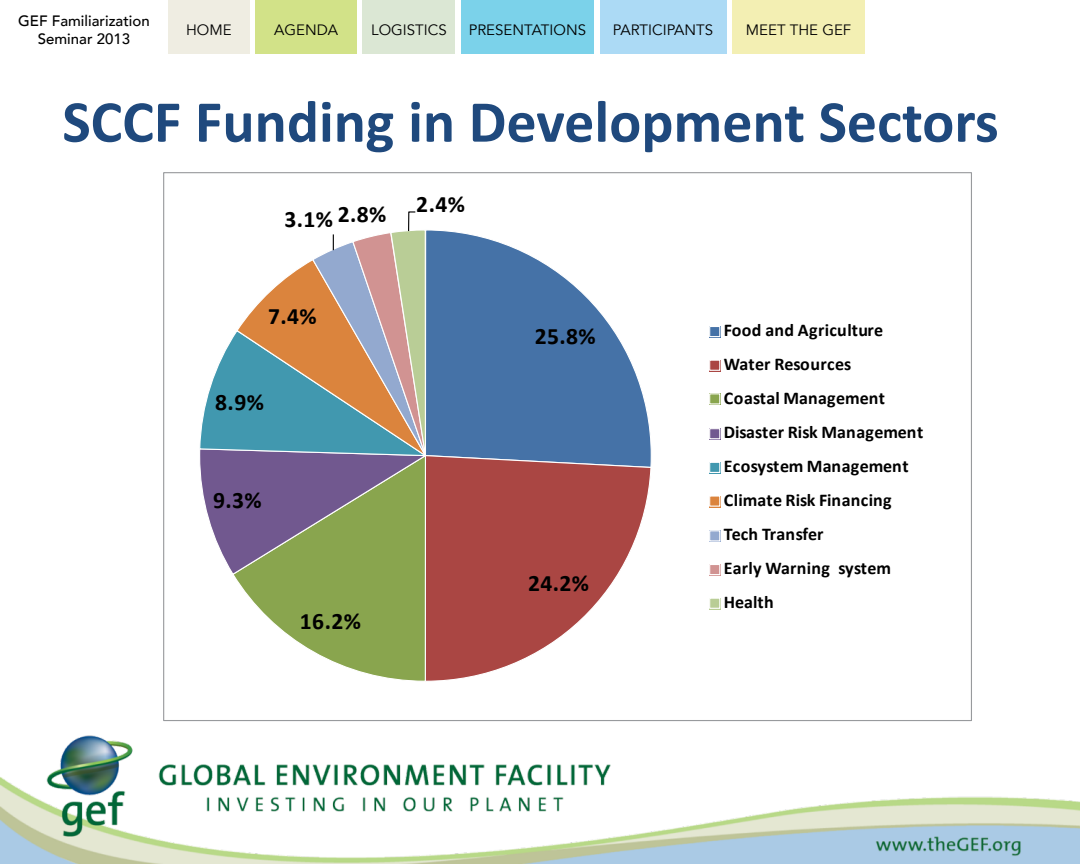
<style>
.page{position:relative;width:1080px;height:864px;background:#fff}
.page>*{position:absolute;margin:0;border:0;box-sizing:border-box;transform-origin:0 0}
.t1{font:700 60px "Calibri";color:#1f497d}
.t2{font:700 23.55px "Calibri";color:#000}
.t3{font:700 18px/34px "Calibri";letter-spacing:.005em;color:#000}
.t4{font:15px "Avenir";color:#000}
.t5{font:500 15px/18px "Avenir";color:#000;text-align:center}
</style>
<div class="page">
<div style="left:168px;top:0;width:82px;height:54px;background:#efede2"></div>
<div style="left:600px;top:0;width:126px;height:54px;background:#acdaf5"></div>
<div style="left:363px;top:0;width:92px;height:54px;background:#dbe7d4"></div>
<div style="left:732px;top:0;width:133px;height:54px;background:#f3efb3"></div>
<div style="left:256px;top:0;width:101px;height:54px;background:#d2e288"></div>
<div style="left:461px;top:0;width:133px;height:54px;background:#7bd2ea"></div>
<img style="left:0;top:721px;width:1080px;height:143px">
<svg style="left:427px;top:230px;width:224px;height:224px"></svg>
<svg style="left:427px;top:454px;width:224px;height:227px"></svg>
<svg style="left:235px;top:576px;width:192px;height:105px"></svg>
<svg style="left:200px;top:211px;width:227px;height:365px"></svg>
<div style="left:710px;top:326px;width:11px;height:12px;background:#4572a7"></div>
<div style="left:709px;top:326px;width:11px;height:11px;border:1px solid #fff"></div>
<div style="left:710px;top:360px;width:11px;height:11px;background:#aa4643"></div>
<div style="left:709px;top:360px;width:11px;height:11px;border:1px solid #fff"></div>
<div style="left:710px;top:394px;width:11px;height:11px;background:#89a54e"></div>
<div style="left:709px;top:393px;width:11px;height:12px;border:1px solid #fff"></div>
<div style="left:710px;top:429px;width:11px;height:11px;background:#71588f"></div>
<div style="left:709px;top:428px;width:11px;height:11px;border:1px solid #fff"></div>
<div style="left:710px;top:462px;width:11px;height:12px;background:#4198af"></div>
<div style="left:709px;top:462px;width:11px;height:11px;border:1px solid #fff"></div>
<div style="left:710px;top:496px;width:11px;height:11px;background:#db843d"></div>
<div style="left:709px;top:495px;width:11px;height:12px;border:1px solid #fff"></div>
<div style="left:710px;top:531px;width:11px;height:11px;background:#93a9cf"></div>
<div style="left:709px;top:530px;width:11px;height:11px;border:1px solid #fff"></div>
<div style="left:710px;top:565px;width:11px;height:11px;background:#d19392"></div>
<div style="left:709px;top:564px;width:11px;height:11px;border:1px solid #fff"></div>
<div style="left:710px;top:598px;width:11px;height:11px;background:#b9cd96"></div>
<div style="left:709px;top:598px;width:11px;height:11px;border:1px solid #fff"></div>
<p class="t5" style="left:18px;top:10px;width:133px">GEF Familiarization<br>Seminar 2013</p>
<p class="t4" style="left:186px;top:20px;width:47px">HOME</p>
<p class="t4" style="left:274px;top:20px;width:65px">AGENDA</p>
<p class="t4" style="left:371px;top:20px;width:77px">LOGISTICS</p>
<p class="t4" style="left:469px;top:20px;width:119px">PRESENTATIONS</p>
<p class="t4" style="left:613px;top:20px;width:102px">PARTICIPANTS</p>
<p class="t4" style="left:746px;top:20px;width:107px">MEET THE GEF</p>
<p class="t1" style="left:62px;top:83px;width:938px">SCCF Funding in Development Sectors</p>
<p class="t2" style="left:284px;top:202px;width:103px">3.1% 2.8%</p>
<p class="t2" style="left:416px;top:189px;width:50px">2.4%</p>
<p class="t2" style="left:268px;top:301px;width:50px">7.4%</p>
<p class="t2" style="left:215px;top:388px;width:50px">8.9%</p>
<p class="t2" style="left:213px;top:485px;width:50px">9.3%</p>
<p class="t2" style="left:300px;top:607px;width:63px">16.2%</p>
<p class="t2" style="left:535px;top:321px;width:63px">25.8%</p>
<p class="t2" style="left:528px;top:568px;width:63px">24.2%</p>
<p class="t3" style="left:724px;top:313px;width:201px">Food and Agriculture<br>Water Resources<br>Coastal Management<br>Disaster Risk Management<br>Ecosystem Management<br>Climate Risk Financing<br>Tech Transfer<br>Early Warning system<br>Health</p>
</div>
